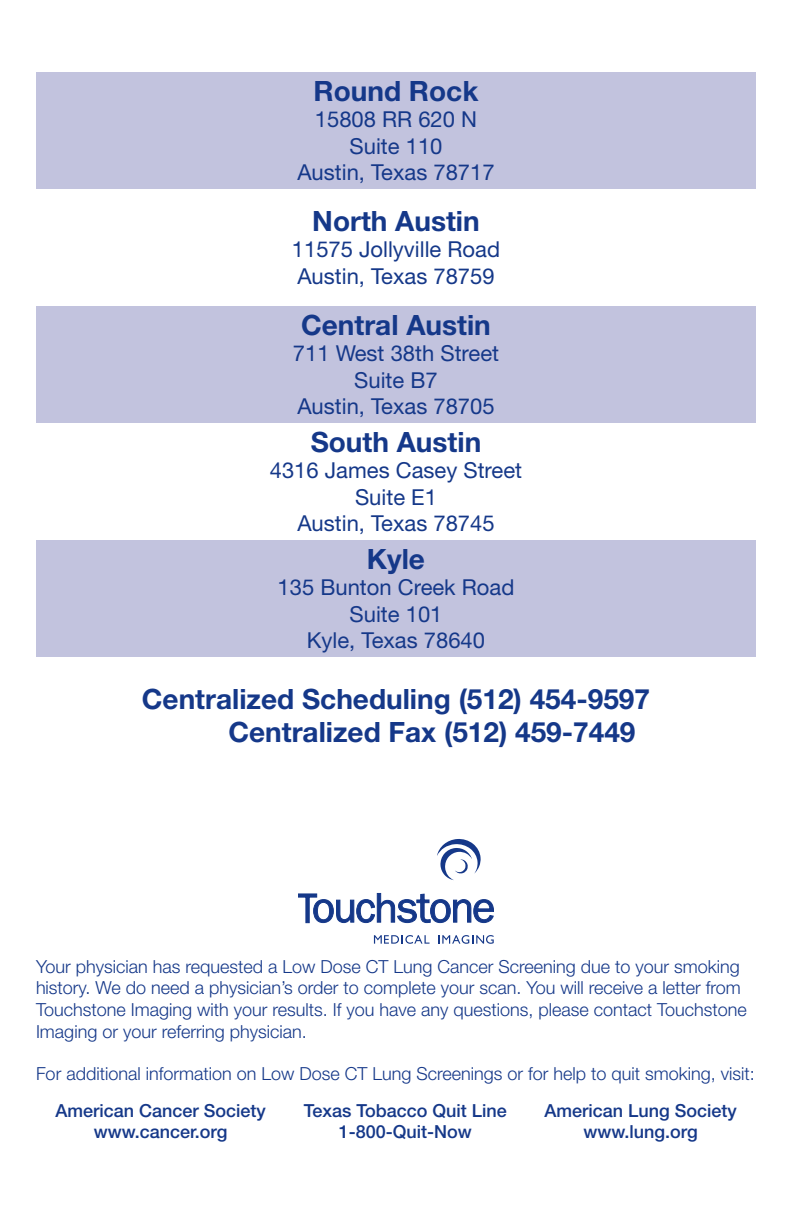
<style>
.page{position:relative;width:792px;height:1224px;background:#fff}
.page>*{position:absolute;margin:0;border:0;box-sizing:border-box;transform-origin:0 0}
.t1{font:700 28px "Helvetica Neue LT Std";color:#153889}
.t2{font:22px "Helvetica Neue LT Std";color:#153889}
.t3{font:300 18px/21.6px "Helvetica Neue LT Std";color:#153889}
.t4{font:500 18px "Helvetica Neue LT Std";color:#153889}
</style>
<div class="page">
<svg style="left:298px;top:893px;width:196px;height:30px"></svg>
<svg style="left:374px;top:935px;width:56px;height:9px"></svg>
<svg style="left:438px;top:935px;width:56px;height:9px"></svg>
<svg style="left:437px;top:839px;width:44px;height:41px"></svg>
<svg style="left:36px;top:72px;width:720px;height:585px;fill:#c2c3de"></svg>
<p class="t1" style="left:314px;top:74px;width:166px">Round Rock</p>
<p class="t2" style="left:315px;top:106px;width:164px">15808 RR 620 N</p>
<p class="t2" style="left:350px;top:133px;width:94px">Suite 110</p>
<p class="t2" style="left:297px;top:159px;width:199px">Austin, Texas 78717</p>
<p class="t1" style="left:312px;top:204px;width:169px">North Austin</p>
<p class="t2" style="left:292px;top:237px;width:210px">11575 Jollyville Road</p>
<p class="t2" style="left:297px;top:263px;width:199px">Austin, Texas 78759</p>
<p class="t1" style="left:301px;top:308px;width:191px">Central Austin</p>
<p class="t2" style="left:293px;top:340px;width:208px">711 West 38th Street</p>
<p class="t2" style="left:354px;top:367px;width:85px">Suite B7</p>
<p class="t2" style="left:297px;top:393px;width:199px">Austin, Texas 78705</p>
<p class="t1" style="left:311px;top:425px;width:172px">South Austin</p>
<p class="t2" style="left:270px;top:457px;width:254px">4316 James Casey Street</p>
<p class="t2" style="left:355px;top:484px;width:83px">Suite E1</p>
<p class="t2" style="left:297px;top:510px;width:199px">Austin, Texas 78745</p>
<p class="t1" style="left:367px;top:542px;width:60px">Kyle</p>
<p class="t2" style="left:278px;top:574px;width:238px">135 Bunton Creek Road</p>
<p class="t2" style="left:350px;top:601px;width:94px">Suite 101</p>
<p class="t2" style="left:307px;top:627px;width:180px">Kyle, Texas 78640</p>
<p class="t1" style="left:142px;top:681px;width:510px">Centralized Scheduling (512) 454-9597</p>
<p class="t1" style="left:228px;top:715px;width:409px">Centralized Fax (512) 459-7449</p>
<p class="t3" style="left:36px;top:955px;width:712px">Your physician has requested a Low Dose CT Lung Cancer Screening due to your smoking history. We do need a physician’s order to complete your scan. You will receive a letter from Touchstone Imaging with your results. If you have any questions, please contact Touchstone Imaging or your referring physician.</p>
<p class="t3" style="left:36px;top:1063px;width:720px">For additional information on Low Dose CT Lung Screenings or for help to quit smoking, visit:</p>
<p class="t4" style="left:55px;top:1099px;width:212px">American Cancer Society</p>
<p class="t4" style="left:94px;top:1121px;width:135px">www.cancer.org</p>
<p class="t4" style="left:304px;top:1099px;width:205px">Texas Tobacco Quit Line</p>
<p class="t4" style="left:339px;top:1121px;width:135px">1-800-Quit-Now</p>
<p class="t4" style="left:545px;top:1099px;width:194px">American Lung Society</p>
<p class="t4" style="left:584px;top:1121px;width:116px">www.lung.org</p>
</div>
